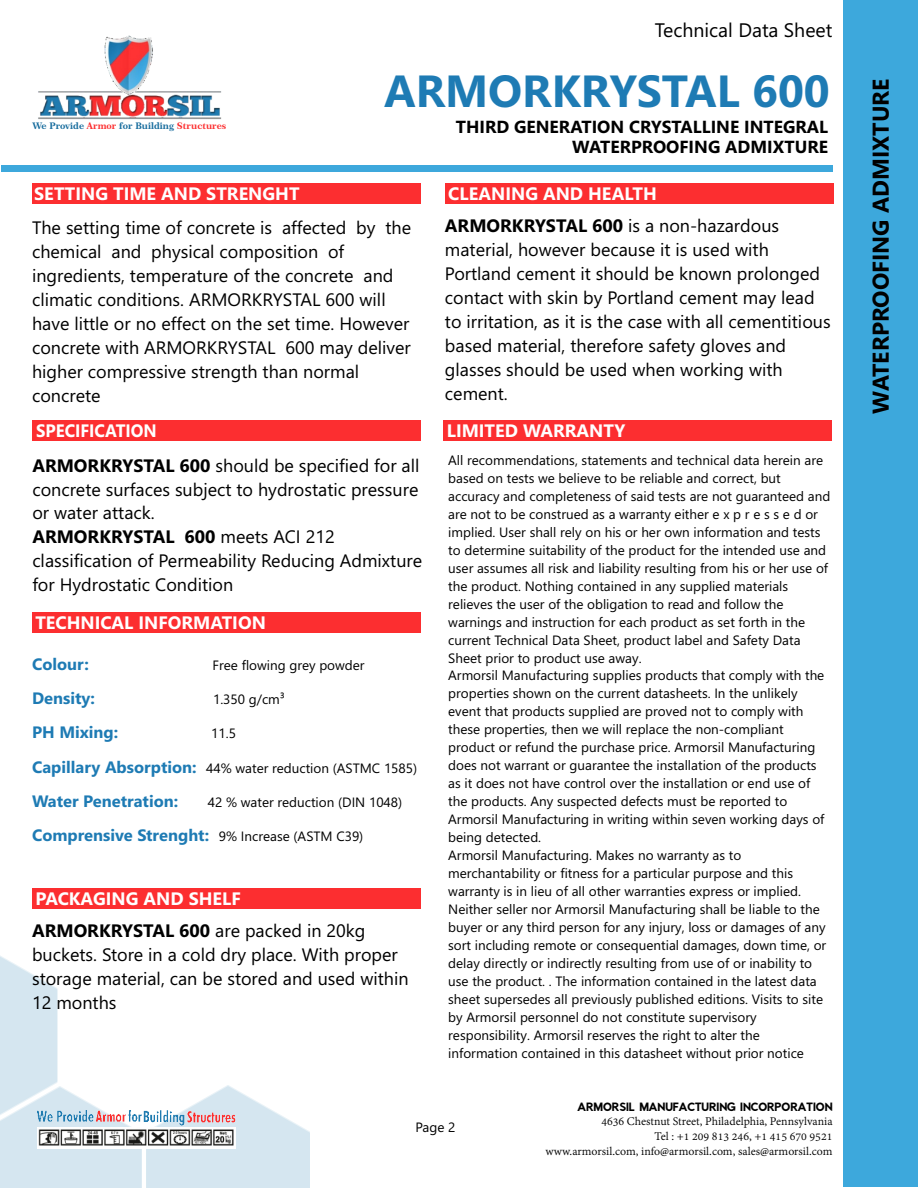
<style>
.page{position:relative;width:918px;height:1188px;background:#fff}
.page>*{position:absolute;margin:0;border:0;box-sizing:border-box;transform-origin:0 0}
.t1{font:700 45px "Segoe UI";color:#1e7bb4}
.t2{font:700 22.95px "Segoe UI";color:#000}
.t3{font:19.5px "Segoe UI";color:#000}
.t4{font:18px/24px "Segoe UI";color:#000}
.t5{font:700 18px/32.2px "Segoe UI";color:#fff}
.t6{font:700 17.55px/20.4px "Segoe UI";color:#000;text-align:right}
.t7{font:700 16.5px "Segoe UI";color:#1e7bb4}
.t8{font:13.5px/18px "Segoe UI";color:#000}
.t9{font:12.75px/15px "Adobe Devanagari";color:#000;text-align:right}
.t10{font:10.2px "Rabbid Highway Sign II";color:#000}
.t11{font:9.15px "Century 751 BT Bold B";color:#176c9d}
.s1{color:#fc2e2f}
.s2{font-weight:700;color:#fff}
.s3{font-weight:700}
.s4{font-weight:700;font-size:16.5px;color:#1e7bb4}
.s5{font-weight:400;font-size:13.5px;color:#000}
.s6{color:#000}
.s7{font-weight:400;color:#000}
</style>
<div class="page">
<div style="left:1px;top:165px;width:831px;height:6px;background:#3da8dc"></div>
<svg style="left:0;top:956px;width:310px;height:232px"></svg>
<div style="left:843px;top:0;width:75px;height:1187px;background:#3da8dc"></div>
<div style="left:443px;top:421px;width:389px;height:20px;background:#fc2e30"></div>
<div style="left:32px;top:612px;width:389px;height:20px;background:#fc2e30"></div>
<div style="left:32px;top:889px;width:389px;height:20px;background:#fc2e30"></div>
<img style="left:37px;top:1128px;width:198px;height:21px">
<img style="left:37px;top:1110px;width:101px;height:14px">
<img style="left:138px;top:1109px;width:103px;height:17px">
<img style="left:38px;top:35px;width:184px;height:85px">
<div style="left:32px;top:184px;width:389px;height:20px;background:#fc2e30"></div>
<div style="left:445px;top:184px;width:389px;height:20px;background:#fc2e30"></div>
<div style="left:32px;top:421px;width:389px;height:20px;background:#fc2e30"></div>
<h3 class="t3" style="left:655px;top:23px;width:179px">Technical Data Sheet</h3>
<p class="t11" style="left:33px;top:122px;width:195px">We Provide <span class="s1">Armor</span> for Building <span class="s1">Structures</span></p>
<h1 class="t1" style="left:384px;top:74px;width:447px">ARMORKRYSTAL 600</h1>
<p class="t6" style="left:456px;top:118px;width:374px">THIRD GENERATION CRYSTALLINE INTEGRAL<br>WATERPROOFING ADMIXTURE</p>
<h3 class="t5" style="left:34px;top:179px;width:267px">SETTING TIME AND STRENGHT</h3>
<p class="t4" style="left:32px;top:218px;width:381px">The setting time of concrete is affected by the chemical and physical composition of ingredients, temperature of the concrete and climatic conditions. ARMORKRYSTAL 600 will have little or no effect on the set time. However concrete with ARMORKRYSTAL 600 may deliver higher compressive strength than normal concrete</p>
<h3 class="t4" style="left:32px;top:415px;width:389px;line-height:34.3px"><span class="s2">SPECIFICATION<br></span><span class="s3">ARMORKRYSTAL 600</span> should be specified for all</h3>
<h3 class="t4" style="left:32px;top:479px;width:391px">concrete surfaces subject to hydrostatic pressure or water attack.<br><span class="s3">ARMORKRYSTAL 600</span> meets ACI 212 classification of Permeability Reducing Admixture for Hydrostatic Condition</h3>
<h3 class="t5" style="left:35px;top:608px;width:232px">TECHNICAL INFORMATION</h3>
<p class="t7" style="left:32px;top:658px;width:58px">Colour:</p>
<p class="t8" style="left:213px;top:657px;width:154px">Free flowing grey powder</p>
<p class="t7" style="left:32px;top:692px;width:64px">Density:</p>
<p class="t8" style="left:213px;top:691px;width:73px">1.350 g/cm³</p>
<p class="t7" style="left:32px;top:726px;width:88px">PH Mixing:</p>
<p class="t8" style="left:211px;top:726px;width:26px">11.5</p>
<p class="t8" style="left:32px;top:760px;width:387px"><span class="s4">Capillary Absorption:</span> 44% water reduction (ASTMC 1585)</p>
<p class="t7" style="left:32px;top:795px;width:148px">Water Penetration:</p>
<p class="t8" style="left:208px;top:795px;width:196px">42 % water reduction (DIN 1048)</p>
<p class="t7" style="left:32px;top:829px;width:333px">Comprensive Strenght: <span class="s5">9% Increase (ASTM C39)</span></p>
<h3 class="t5" style="left:32px;top:884px;width:335px">PACKAGING AND SHELF<br><span class="s6">ARMORKRYSTAL 600</span> <span class="s7">are packed in 20kg</span></h3>
<h3 class="t4" style="left:32px;top:945px;width:378px">buckets. Store in a cold dry place. With proper storage material, can be stored and used within<br>12 months</h3>
<h3 class="t5" style="left:445px;top:179px;width:336px">CLEANING AND HEALTH<br><span class="s6">ARMORKRYSTAL 600</span> <span class="s7">is a non-hazardous</span></h3>
<p class="t4" style="left:445px;top:240px;width:387px">material, however because it is used with Portland cement it should be known prolonged contact with skin by Portland cement may lead to irritation, as it is the case with all cementitious based material, therefore safety gloves and glasses should be used when working with cement.</p>
<h3 class="t5" style="left:447px;top:416px;width:180px">LIMITED WARRANTY</h3>
<p class="t8" style="left:448px;top:452px;width:384px">All recommendations, statements and technical data herein are based on tests we believe to be reliable and correct, but accuracy and completeness of said tests are not guaranteed and are not to be construed as a warranty either e x p r e s s e d or implied. User shall rely on his or her own information and tests to determine suitability of the product for the intended use and user assumes all risk and liability resulting from his or her use of the product. Nothing contained in any supplied materials relieves the user of the obligation to read and follow the warnings and instruction for each product as set forth in the current Technical Data Sheet, product label and Safety Data Sheet prior to product use away.<br>Armorsil Manufacturing supplies products that comply with the properties shown on the current datasheets. In the unlikely event that products supplied are proved not to comply with these properties, then we will replace the non-compliant product or refund the purchase price. Armorsil Manufacturing does not warrant or guarantee the installation of the products as it does not have control over the installation or end use of the products. Any suspected defects must be reported to Armorsil Manufacturing in writing within seven working days of being detected.<br>Armorsil Manufacturing. Makes no warranty as to merchantability or fitness for a particular purpose and this warranty is in lieu of all other warranties express or implied.<br>Neither seller nor Armorsil Manufacturing shall be liable to the buyer or any third person for any injury, loss or damages of any sort including remote or consequential damages, down time, or delay directly or indirectly resulting from use of or inability to use the product. . The information contained in the latest data sheet supersedes all previously published editions. Visits to site by Armorsil personnel do not constitute supervisory responsibility. Armorsil reserves the right to alter the information contained in this datasheet without prior notice</p>
<p class="t8" style="left:415px;top:1120px;width:41px">Page 2</p>
<p class="t10" style="left:578px;top:1103px;width:256px">ARMORSIL MANUFACTURING INCORPORATION</p>
<p class="t9" style="left:546px;top:1115px;width:288px">4636 Chestnut Street, Philadelphia, Pennsylvania<br>Tel : +1 209 813 246, +1 415 670 9521<br>www.armorsil.com, info@armorsil.com, sales@armorsil.com</p>
<h2 class="t2" style="left:872px;top:414px;width:337px;rotate:-90deg">WATERPROOFING ADMIXTURE</h2>
</div>
